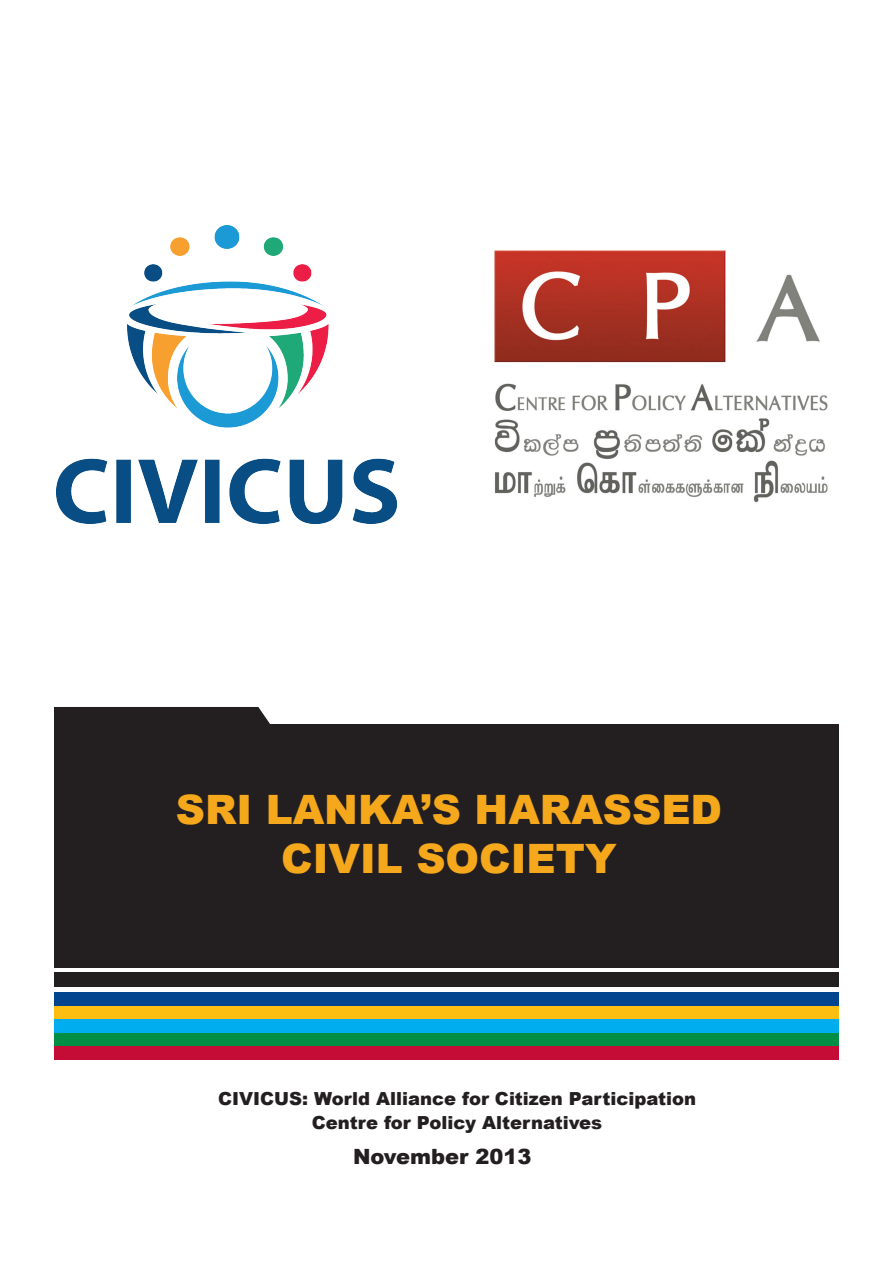
<style>
.page{position:relative;width:893px;height:1263px;background:#fff}
.page>*{position:absolute;margin:0;border:0;box-sizing:border-box;transform-origin:0 0}
.t1{font:900 40.5px/48.6px "Arial";color:#f5a81c;text-align:center}
.t2{font:900 21px "Arial";color:#231f20}
.t3{font:900 18px/24px "Arial";color:#231f20;text-align:center}
</style>
<div class="page">
<div style="left:54px;top:724px;width:785px;height:243px;background:#231f20"></div>
<div style="left:54px;top:707px;width:216px;height:17px;background:#231f20"></div>
<img style="left:494px;top:250px;width:334px;height:253px">
<img style="left:56px;top:225px;width:341px;height:298px">
<div style="left:54px;top:972px;width:785px;height:14px;background:#231f20"></div>
<div style="left:54px;top:992px;width:785px;height:13px;background:#02448d"></div>
<div style="left:54px;top:1005px;width:785px;height:14px;background:#fdbe12"></div>
<div style="left:54px;top:1019px;width:785px;height:14px;background:#00aeef"></div>
<div style="left:54px;top:1033px;width:785px;height:13px;background:#008e45"></div>
<div style="left:54px;top:1046px;width:785px;height:14px;background:#c40c37"></div>
<h1 class="t1" style="left:176px;top:786px;width:548px">SRI LANKA’S HARASSED<br>CIVIL SOCIETY</h1>
<p class="t3" style="left:218px;top:1087px;width:479px">CIVICUS: World Alliance for Citizen Participation<br>Centre for Policy Alternatives</p>
<p class="t2" style="left:353px;top:1145px;width:180px">November 2013</p>
</div>
